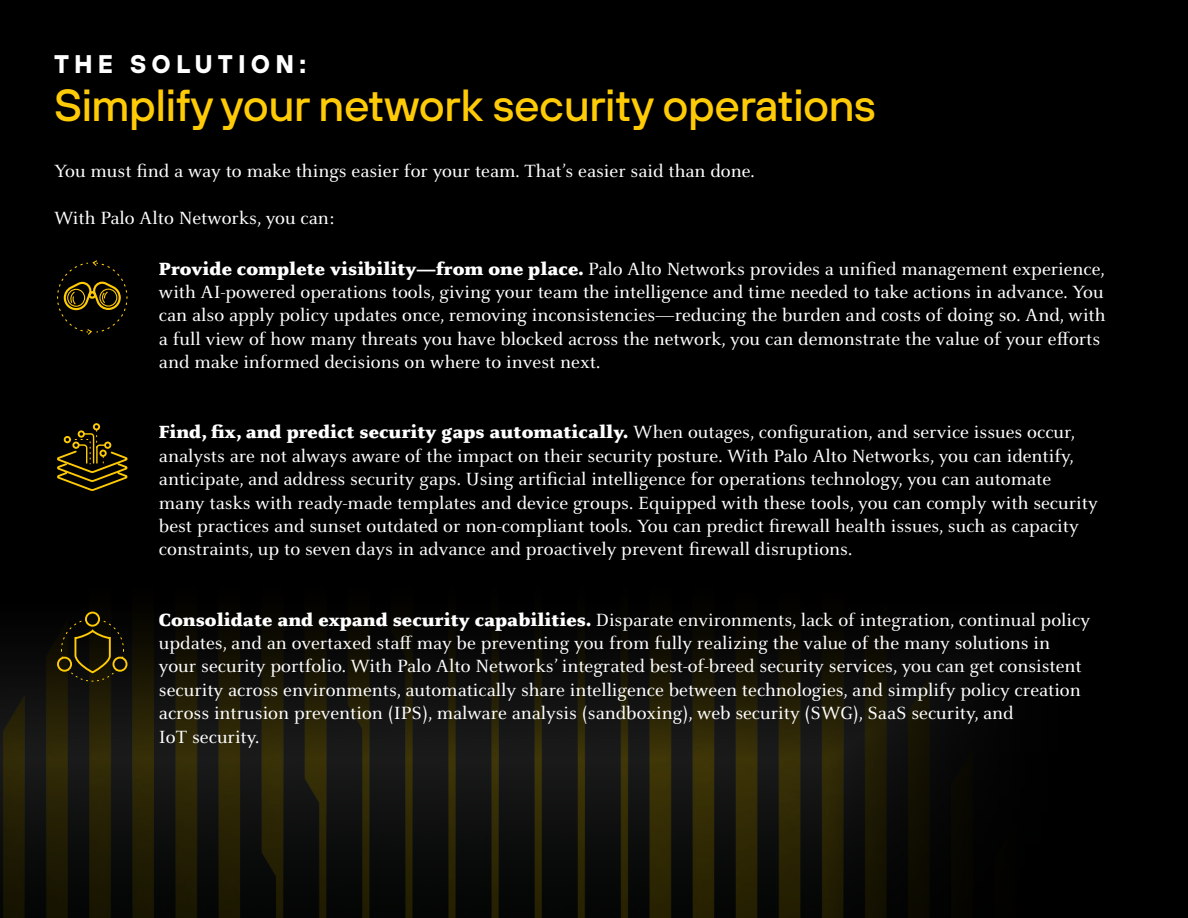
<style>
.page{position:relative;width:1188px;height:918px;background:#000}
.page>*{position:absolute;margin:0;border:0;box-sizing:border-box;transform-origin:0 0}
.t1{font:500 45px "TT Hoves";letter-spacing:-.01em;color:#ffcb06}
.t2{font:700 25.5px "TT Hoves";letter-spacing:.2em;color:#fff}
.t3{font:19.5px/23.4px "Celeste Pro";color:#fff}
.s1{font-weight:900}
</style>
<div class="page">
<img style="left:0;top:630px;width:967px;height:288px">
<svg style="left:57px;top:260px;width:71px;height:75px"></svg>
<svg style="left:56px;top:611px;width:72px;height:71px"></svg>
<div style="left:93px;top:423px;width:7px;height:7px;border:2px solid #ffcb06;border-radius:50%"></div>
<svg style="left:57px;top:430px;width:71px;height:61px"></svg>
<p class="t2" style="left:54px;top:46px;width:254px">THE SOLUTION:</p>
<p class="t1" style="left:54px;top:77px;width:824px">Simplify your network security operations</p>
<p class="t3" style="left:54px;top:159px;width:702px">You must find a way to make things easier for your team. That’s easier said than done.</p>
<p class="t3" style="left:54px;top:205px;width:282px">With Palo Alto Networks, you can:</p>
<p class="t3" style="left:159px;top:256px;width:948px"><span class="s1">Provide complete visibility—from one place.</span> Palo Alto Networks provides a unified management experience, with AI-powered operations tools, giving your team the intelligence and time needed to take actions in advance. You can also apply policy updates once, removing inconsistencies—reducing the burden and costs of doing so. And, with a full view of how many threats you have blocked across the network, you can demonstrate the value of your efforts and make informed decisions on where to invest next.</p>
<p class="t3" style="left:159px;top:420px;width:940px"><span class="s1">Find, fix, and predict security gaps automatically.</span> When outages, configuration, and service issues occur, analysts are not always aware of the impact on their security posture. With Palo Alto Networks, you can identify, anticipate, and address security gaps. Using artificial intelligence for operations technology, you can automate many tasks with ready-made templates and device groups. Equipped with these tools, you can comply with security best practices and sunset outdated or non-compliant tools. You can predict firewall health issues, such as capacity constraints, up to seven days in advance and proactively prevent firewall disruptions.</p>
<p class="t3" style="left:159px;top:607px;width:933px"><span class="s1">Consolidate and expand security capabilities.</span> Disparate environments, lack of integration, continual policy updates, and an overtaxed staff may be preventing you from fully realizing the value of the many solutions in your security portfolio. With Palo Alto Networks’ integrated best-of-breed security services, you can get consistent security across environments, automatically share intelligence between technologies, and simplify policy creation across intrusion prevention (IPS), malware analysis (sandboxing), web security (SWG), SaaS security, and</p>
<p class="t3" style="left:159px;top:724px;width:102px">IoT security.</p>
</div>
